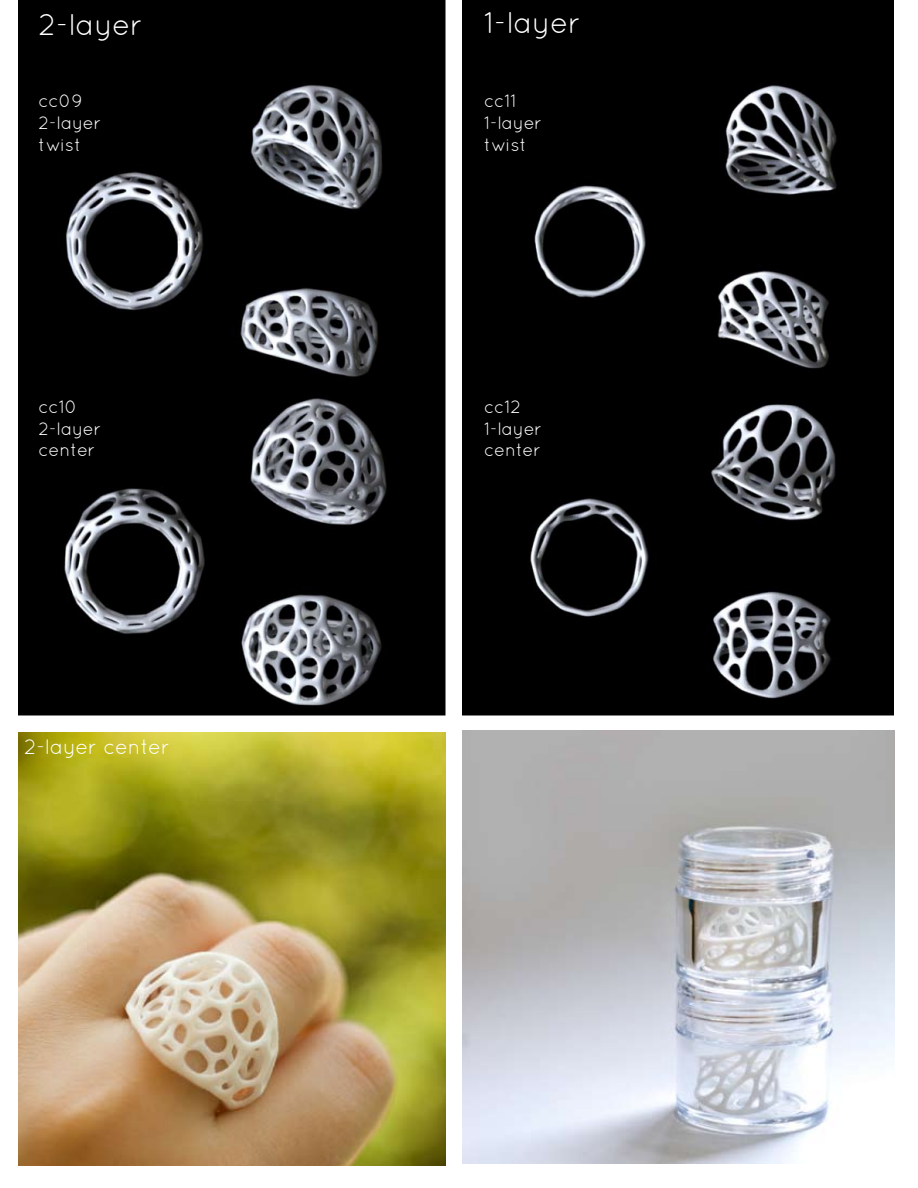
<style>
.page{position:relative;width:918px;height:1188px;background:#fff}
.page>*{position:absolute;margin:0;border:0;box-sizing:border-box;transform-origin:0 0}
.t1{font:30px "Quicksand";letter-spacing:-.01em;color:#fff}
.t2{font:21px "Quicksand";letter-spacing:-.015em;color:#fff}
.t3{font:18px/21.6px "Quicksand";color:#fff}
</style>
<div class="page">
<img style="left:18px;top:732px;width:428px;height:434px">
<div style="left:463px;top:1px;width:430px;height:714px;background:#000"></div>
<div style="left:462px;top:0;width:432px;height:716px;border:2px solid #000"></div>
<img style="left:534px;top:85px;width:303px;height:284px">
<div style="left:19px;top:1px;width:426px;height:714px;background:#000"></div>
<div style="left:18px;top:0;width:428px;height:716px;border:2px solid #000"></div>
<img style="left:65px;top:85px;width:317px;height:292px">
<img style="left:530px;top:404px;width:306px;height:295px">
<img style="left:64px;top:398px;width:323px;height:308px">
<img style="left:462px;top:730px;width:433px;height:433px">
<h1 class="t1" style="left:39px;top:7px;width:106px">2-layer</h1>
<h1 class="t1" style="left:484px;top:5px;width:98px">1-layer</h1>
<p class="t3" style="left:39px;top:90px;width:64px">cc09<br>2-layer twist</p>
<p class="t3" style="left:39px;top:396px;width:64px">cc10<br>2-layer center</p>
<p class="t2" style="left:24px;top:735px;width:147px">2-layer center</p>
<p class="t3" style="left:484px;top:90px;width:60px">cc11<br>1-layer twist</p>
<p class="t3" style="left:484px;top:396px;width:60px">cc12<br>1-layer center</p>
</div>
